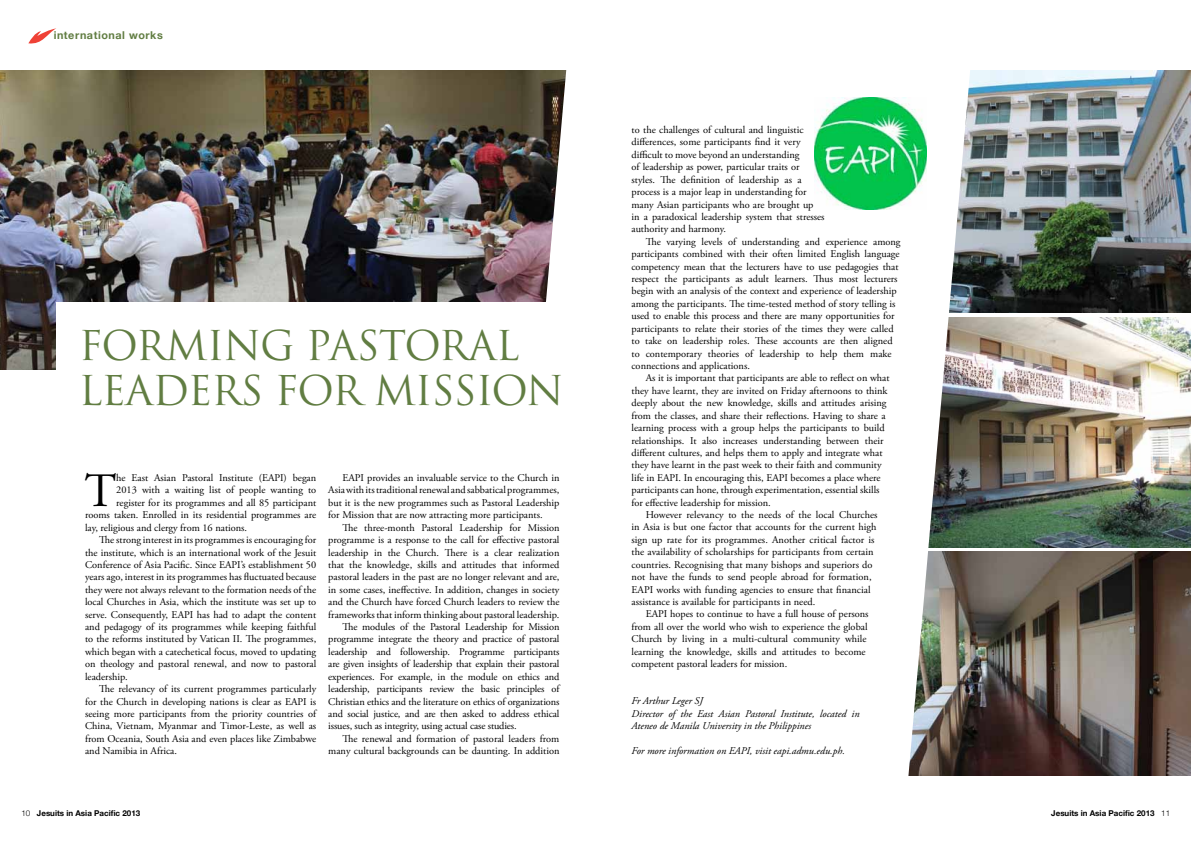
<style>
.page{position:relative;width:1191px;height:842px;background:#fff}
.page>*{position:absolute;margin:0;border:0;box-sizing:border-box;transform-origin:0 0}
.t1{font:47.8px "Adobe Garamond Pro";color:#000}
.t2{font:40px/45px "Trajan Pro";letter-spacing:-.02em;color:#617d42}
.t3{font:700 10.8px "Helvetica Neue";letter-spacing:.05em;color:#617d42}
.t4{font:10.4px/12.4px "Adobe Garamond Pro";letter-spacing:-.01em;color:#000}
.t5{font:10.4px/12.4px "Adobe Garamond Pro";letter-spacing:-.11em;color:#000}
.t6{font:italic 10.4px/12.4px "Adobe Garamond Pro";color:#000}
.t7{font:700 8px "Helvetica Neue";color:#000}
.s1{font-weight:300}
</style>
<div class="page">
<img style="left:0;top:71px;width:543px;height:298px">
<svg style="left:543px;top:70px;width:24px;height:232px"></svg>
<svg style="left:28px;top:28px;width:28px;height:16px"></svg>
<div style="left:57px;top:302px;width:567px;height:118px;background:#fff"></div>
<img style="left:976px;top:551px;width:215px;height:224px">
<img style="left:976px;top:71px;width:215px;height:241px">
<img style="left:976px;top:318px;width:215px;height:229px">
<img style="left:833px;top:70px;width:143px;height:706px">
<img style="left:814px;top:98px;width:112px;height:112px">
<p class="t3" style="left:54px;top:25px;width:111px">international works</p>
<h2 class="t2" style="left:79px;top:323px;width:487px">FORMING PASTORAL<br>LEADERS FOR MISSION</h2>
<h1 class="t1" style="left:85px;top:462px;width:33px">T</h1>
<p class="t4" style="left:116px;top:472px;width:201px">he East Asian Pastoral Institute (EAPI) began</p>
<p class="t4" style="left:116px;top:484px;width:201px">2013 with a waiting list of people wanting to</p>
<p class="t4" style="left:116px;top:497px;width:201px">register for its programmes and all 85 participant</p>
<p class="t4" style="left:85px;top:509px;width:233px">rooms taken. Enrolled in its residential programmes are</p>
<p class="t4" style="left:85px;top:521px;width:164px">lay, religious and clergy from 16 nations.</p>
<p class="t4" style="left:99px;top:534px;width:218px">The strong interest in its programmes is encouraging for</p>
<p class="t4" style="left:85px;top:546px;width:233px">the institute, which is an international work of the Jesuit</p>
<p class="t4" style="left:85px;top:559px;width:233px">Conference of Asia Pacific. Since EAPI’s establishment 50</p>
<p class="t4" style="left:85px;top:571px;width:233px">years ago, interest in its programmes has fluctuated because</p>
<p class="t4" style="left:85px;top:584px;width:233px">they were not always relevant to the formation needs of the</p>
<p class="t4" style="left:85px;top:596px;width:233px">local Churches in Asia, which the institute was set up to</p>
<p class="t4" style="left:85px;top:608px;width:233px">serve. Consequently, EAPI has had to adapt the content</p>
<p class="t4" style="left:85px;top:621px;width:233px">and pedagogy of its programmes while keeping faithful</p>
<p class="t4" style="left:85px;top:633px;width:233px">to the reforms instituted by Vatican II. The programmes,</p>
<p class="t4" style="left:85px;top:646px;width:233px">which began with a catechetical focus, moved to updating</p>
<p class="t4" style="left:85px;top:658px;width:233px">on theology and pastoral renewal, and now to pastoral</p>
<p class="t4" style="left:85px;top:671px;width:44px">leadership.</p>
<p class="t4" style="left:99px;top:683px;width:218px">The relevancy of its current programmes particularly</p>
<p class="t4" style="left:85px;top:695px;width:233px">for the Church in developing nations is clear as EAPI is</p>
<p class="t4" style="left:85px;top:708px;width:234px">seeing more participants from the priority countries of</p>
<p class="t4" style="left:85px;top:720px;width:233px">China, Vietnam, Myanmar and Timor-Leste, as well as</p>
<p class="t4" style="left:85px;top:733px;width:233px">from Oceania, South Asia and even places like Zimbabwe</p>
<p class="t4" style="left:85px;top:745px;width:93px">and Namibia in Africa.</p>
<p class="t4" style="left:328px;top:472px;width:233px;text-align:justify;text-indent:14px">EAPI provides an invaluable service to the Church in Asia with its traditional renewal and sabbatical programmes, but it is the new programmes such as Pastoral Leadership for Mission that are now attracting more participants.</p>
<p class="t4" style="left:342px;top:521px;width:218px">The three-month Pastoral Leadership for Mission</p>
<p class="t4" style="left:328px;top:534px;width:233px">programme is a response to the call for effective pastoral</p>
<p class="t4" style="left:328px;top:546px;width:233px">leadership in the Church. There is a clear realization</p>
<p class="t4" style="left:328px;top:559px;width:233px">that the knowledge, skills and attitudes that informed</p>
<p class="t4" style="left:328px;top:571px;width:233px">pastoral leaders in the past are no longer relevant and are,</p>
<p class="t4" style="left:328px;top:584px;width:233px">in some cases, ineffective. In addition, changes in society</p>
<p class="t4" style="left:328px;top:596px;width:233px">and the Church have forced Church leaders to review the</p>
<p class="t4" style="left:328px;top:608px;width:233px">frameworks that inform thinking about pastoral leadership.</p>
<p class="t4" style="left:342px;top:621px;width:218px">The modules of the Pastoral Leadership for Mission</p>
<p class="t4" style="left:328px;top:633px;width:233px">programme integrate the theory and practice of pastoral</p>
<p class="t4" style="left:328px;top:646px;width:233px">leadership and followership. Programme participants</p>
<p class="t4" style="left:328px;top:658px;width:233px">are given insights of leadership that explain their pastoral</p>
<p class="t4" style="left:328px;top:671px;width:233px">experiences. For example, in the module on ethics and</p>
<p class="t4" style="left:328px;top:683px;width:234px">leadership, participants review the basic principles of</p>
<p class="t4" style="left:328px;top:695px;width:233px">Christian ethics and the literature on ethics of organizations</p>
<p class="t4" style="left:328px;top:708px;width:233px">and social justice, and are then asked to address ethical</p>
<p class="t4" style="left:328px;top:720px;width:190px">issues, such as integrity, using actual case studies.</p>
<p class="t4" style="left:342px;top:733px;width:218px">The renewal and formation of pastoral leaders from</p>
<p class="t4" style="left:328px;top:745px;width:233px">many cultural backgrounds can be daunting. In addition</p>
<p class="t4" style="left:631px;top:124px;width:195px">to the challenges of cultural and linguistic differences, some participants find it very difficult to move beyond an understanding<br>of leadership as power, particular traits or styles. The definition of leadership as a process is a major leap in understanding for many Asian participants who are brought up<br>in a paradoxical leadership system that stresses authority and harmony.</p>
<p class="t4" style="left:631px;top:236px;width:271px;text-indent:14px">The varying levels of understanding and experience among participants combined with their often limited English language competency mean that the lecturers have to use pedagogies that respect the participants as adult learners. Thus most lecturers begin with an analysis of the context and experience of leadership among the participants. The time-tested method of story telling is used to enable this process and there are many opportunities for participants to relate their stories of the times they were called to take on leadership roles. These accounts are then aligned to contemporary theories of leadership to help them make connections and applications.</p>
<p class="t4" style="left:631px;top:372px;width:259px;text-indent:14px">As it is important that participants are able to reflect on what they have learnt, they are invited on Friday afternoons to think deeply about the new knowledge, skills and attitudes arising from the classes, and share their reflections. Having to share a learning process with a group helps the participants to build relationships. It also increases understanding between their different cultures, and helps them to apply and integrate what they have learnt in the past week to their faith and community life in EAPI. In encouraging this, EAPI becomes a place where participants can hone, through experimentation, essential skills for effective leadership for mission.</p>
<p class="t5" style="left:631px;top:509px;width:248px;text-indent:14px">However relevancy to the needs of the local Churches in Asia is but one factor that accounts for the current high sign up rate for its programmes. Another critical factor is the availability of scholarships for participants from certain countries. Recognising that many bishops and superiors do not have the funds to send people abroad for formation, EAPI works with funding agencies to ensure that financial assistance is available for participants in need.</p>
<p class="t4" style="left:631px;top:608px;width:238px;text-indent:14px">EAPI hopes to continue to have a full house of persons from all over the world who wish to experience the global Church by living in a multi-cultural community while learning the knowledge, skills and attitudes to become competent pastoral leaders for mission.</p>
<p class="t6" style="left:631px;top:695px;width:229px">Fr Arthur Leger SJ<br>Director of the East Asian Pastoral Institute, located in<br>Ateneo de Manila University in the Philippines</p>
<p class="t6" style="left:631px;top:745px;width:215px">For more information on EAPI, visit eapi.admu.edu.ph.</p>
<p class="t7" style="left:21px;top:806px;width:120px"><span class="s1">10</span> Jesuits in Asia Pacific 2013</p>
<p class="t7" style="left:1051px;top:806px;width:120px">Jesuits in Asia Pacific 2013 <span class="s1">11</span></p>
</div>
